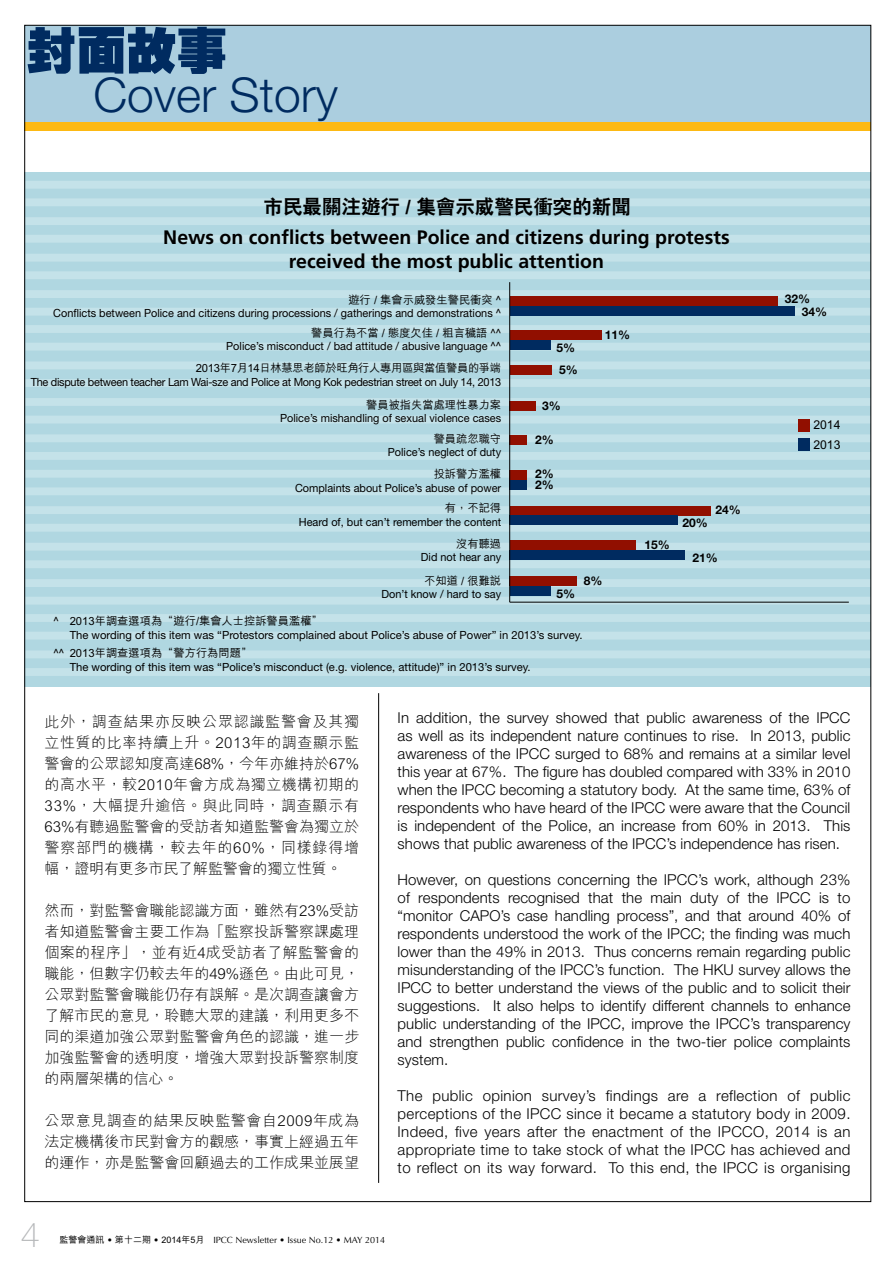
<style>
.page{position:relative;width:893px;height:1263px;background:#fff}
.page>*{position:absolute;margin:0;border:0;box-sizing:border-box;transform-origin:0 0}
.t1{font:800 50.25px "C Hei HK";color:#002b60}
.t2{font:300 48px "Helvetica Neue";color:#002b60}
.t3{font:100 34.5px "Helvetica Neue";color:#b6b8ba}
.t4{font:700 19.5px/30.5px "Frutiger";color:#000;text-align:center}
.t5{font:300 15px/18px "Helvetica Neue";letter-spacing:.005em;color:#000;text-align:justify}
.t6{font:300 15px/21px "M Hei HK";color:#000;text-align:justify}
.t7{font:700 12.15px/19.8px "M Hei HK";color:#000}
.t8{font:700 12px/10.2px "Helvetica Neue";color:#000}
.t9{font:11.25px/13.5px "Helvetica Neue";color:#000;text-align:right}
.t10{font:11.25px/13.5px "Helvetica Neue";letter-spacing:-.025em;color:#000;text-align:right}
.t11{font:9px "Optima";color:#000}
.s1{font-family:"C Hei 2 HK";font-weight:800}
.s2{font-family:"M Hei HK";font-weight:500}
</style>
<div class="page">
<div style="left:25px;top:172px;width:846px;height:515px;background:#b0d7e1"></div>
<div style="left:25px;top:181px;width:846px;height:8px;background:#c4e2e9"></div>
<div style="left:25px;top:470px;width:846px;height:8px;background:#c4e2e9"></div>
<div style="left:25px;top:325px;width:846px;height:8px;background:#c4e2e9"></div>
<div style="left:25px;top:614px;width:846px;height:8px;background:#c4e2e9"></div>
<div style="left:25px;top:254px;width:846px;height:8px;background:#c4e2e9"></div>
<div style="left:25px;top:543px;width:846px;height:8px;background:#c4e2e9"></div>
<div style="left:25px;top:398px;width:846px;height:8px;background:#c4e2e9"></div>
<div style="left:25px;top:217px;width:846px;height:8px;background:#c4e2e9"></div>
<div style="left:25px;top:506px;width:846px;height:8px;background:#c4e2e9"></div>
<div style="left:25px;top:361px;width:846px;height:8px;background:#c4e2e9"></div>
<div style="left:25px;top:650px;width:846px;height:8px;background:#c4e2e9"></div>
<div style="left:25px;top:290px;width:846px;height:8px;background:#c4e2e9"></div>
<div style="left:25px;top:579px;width:846px;height:8px;background:#c4e2e9"></div>
<div style="left:25px;top:434px;width:846px;height:8px;background:#c4e2e9"></div>
<div style="left:25px;top:198px;width:846px;height:8px;background:#c4e2e9"></div>
<div style="left:25px;top:487px;width:846px;height:8px;background:#c4e2e9"></div>
<div style="left:25px;top:343px;width:846px;height:8px;background:#c4e2e9"></div>
<div style="left:25px;top:632px;width:846px;height:7px;background:#c4e2e9"></div>
<div style="left:25px;top:271px;width:846px;height:8px;background:#c4e2e9"></div>
<div style="left:25px;top:560px;width:846px;height:8px;background:#c4e2e9"></div>
<div style="left:25px;top:416px;width:846px;height:7px;background:#c4e2e9"></div>
<div style="left:25px;top:235px;width:846px;height:8px;background:#c4e2e9"></div>
<div style="left:25px;top:524px;width:846px;height:8px;background:#c4e2e9"></div>
<div style="left:25px;top:379px;width:846px;height:8px;background:#c4e2e9"></div>
<div style="left:25px;top:668px;width:846px;height:8px;background:#c4e2e9"></div>
<div style="left:25px;top:308px;width:846px;height:8px;background:#c4e2e9"></div>
<div style="left:25px;top:597px;width:846px;height:8px;background:#c4e2e9"></div>
<div style="left:25px;top:452px;width:846px;height:8px;background:#c4e2e9"></div>
<div style="left:510px;top:296px;width:268px;height:10px;background:#910f00"></div>
<div style="left:510px;top:330px;width:92px;height:10px;background:#910f00"></div>
<div style="left:510px;top:576px;width:67px;height:10px;background:#910f00"></div>
<div style="left:510px;top:540px;width:126px;height:10px;background:#910f00"></div>
<div style="left:510px;top:506px;width:200px;height:9px;background:#910f00"></div>
<div style="left:510px;top:365px;width:41px;height:10px;background:#910f00"></div>
<div style="left:510px;top:401px;width:26px;height:10px;background:#910f00"></div>
<div style="left:510px;top:435px;width:17px;height:10px;background:#910f00"></div>
<div style="left:510px;top:470px;width:17px;height:10px;background:#910f00"></div>
<div style="left:510px;top:480px;width:17px;height:10px;background:#002b60"></div>
<div style="left:510px;top:306px;width:285px;height:9px;background:#002b60"></div>
<div style="left:510px;top:340px;width:40px;height:10px;background:#002b60"></div>
<div style="left:510px;top:586px;width:40px;height:10px;background:#002b60"></div>
<div style="left:510px;top:550px;width:175px;height:10px;background:#002b60"></div>
<div style="left:510px;top:515px;width:168px;height:10px;background:#002b60"></div>
<hr style="left:509px;top:282px;width:1px;height:320px;background:#000">
<hr style="left:510px;top:602px;width:339px;height:1px;background:#000">
<div style="left:798px;top:438px;width:12px;height:12px;background:#002b60"></div>
<div style="left:798px;top:419px;width:12px;height:12px;background:#910f00"></div>
<div style="left:25px;top:25px;width:846px;height:105px;background:#abcedf"></div>
<div style="left:25px;top:122px;width:846px;height:9px;background:#fdb913"></div>
<hr style="left:378px;top:693px;width:1px;height:490px;background:#000">
<h1 class="t1" style="left:26px;top:17px;width:202px">封面故事</h1>
<h2 class="t2" style="left:93px;top:65px;width:246px">Cover Story</h2>
<p class="t4" style="left:163px;top:192px;width:568px"><span class="s1">市民最關注遊行 / 集會示威警民衝突的新聞<br></span>News on conflicts between Police and citizens during protests</p>
<p class="t4" style="left:289px;top:246px;width:316px">received the most public attention</p>
<p class="t9" style="left:53px;top:293px;width:449px"><span class="s2">遊行 / 集會示威發生警民衝突 ^<br></span>Conflicts between Police and citizens during processions / gatherings and demonstrations <span class="s2">^</span></p>
<p class="t9" style="left:226px;top:326px;width:276px"><span class="s2">警員行為不當 / 態度欠佳 / 粗言穢語 ^^<br></span>Police’s misconduct / bad attitude / abusive language <span class="s2">^^</span></p>
<p class="t10" style="left:31px;top:362px;width:472px"><span class="s2">2013年7月14日林慧思老師於旺角行人專用區與當值警員的爭端<br></span>The dispute between teacher Lam Wai-sze and Police at Mong Kok pedestrian street on July 14, 2013</p>
<p class="t9" style="left:280px;top:398px;width:223px"><span class="s2">警員被指失當處理性暴力案<br></span>Police’s mishandling of sexual violence cases</p>
<p class="t9" style="left:388px;top:432px;width:115px"><span class="s2">警員疏忽職守<br></span>Police’s neglect of duty</p>
<p class="t9" style="left:295px;top:467px;width:208px"><span class="s2">投訴警方濫權<br></span>Complaints about Police’s abuse of power</p>
<p class="t9" style="left:299px;top:501px;width:204px"><span class="s2">有，不記得<br></span>Heard of, but can’t remember the content</p>
<p class="t9" style="left:421px;top:537px;width:82px"><span class="s2">沒有聽過<br></span>Did not hear any</p>
<p class="t9" style="left:381px;top:574px;width:121px"><span class="s2">不知道 / 很難說<br></span>Don’t know / hard to say</p>
<p class="t8" style="left:556px;top:342px;width:20px">5%</p>
<p class="t8" style="left:559px;top:364px;width:20px">5%</p>
<p class="t8" style="left:542px;top:400px;width:20px">3%</p>
<p class="t8" style="left:535px;top:434px;width:20px">2%</p>
<p class="t8" style="left:535px;top:469px;width:20px">2%<br>2%</p>
<p class="t8" style="left:605px;top:329px;width:27px">11%</p>
<p class="t8" style="left:556px;top:588px;width:20px">5%</p>
<p class="t8" style="left:584px;top:575px;width:20px">8%</p>
<p class="t9" style="left:70px;top:614px;width:514px;text-align:left;text-indent:-16px"><span class="s2">^ 2013年調查選項為“遊行/集會人士控訴警員濫權”<br></span>The wording of this item was “Protestors complained about Police’s abuse of Power” in 2013’s survey.</p>
<p class="t9" style="left:70px;top:646px;width:462px;text-align:left;text-indent:-16px"><span class="s2">^^ 2013年調查選項為“警方行為問題”<br></span>The wording of this item was “Police’s misconduct (e.g. violence, attitude)” in 2013’s survey.</p>
<p class="t8" style="left:644px;top:539px;width:27px">15%</p>
<p class="t8" style="left:682px;top:518px;width:27px">20%</p>
<p class="t8" style="left:715px;top:504px;width:27px">24%</p>
<p class="t8" style="left:693px;top:552px;width:27px">21%</p>
<p class="t8" style="left:785px;top:294px;width:27px">32%</p>
<p class="t8" style="left:802px;top:306px;width:27px">34%</p>
<p class="t7" style="left:813px;top:414px;width:29px">2014<br>2013</p>
<p class="t6" style="left:45px;top:710px;width:316px">此外，調查結果亦反映公眾認識監警會及其獨立性質的比率持續上升。2013年的調查顯示監警會的公眾認知度高達68%，今年亦維持於67%的高水平，較2010年會方成為獨立機構初期的33%，大幅提升逾倍。與此同時，調查顯示有63%有聽過監警會的受訪者知道監警會為獨立於警察部門的機構，較去年的60%，同樣錄得增幅，證明有更多市民了解監警會的獨立性質。</p>
<p class="t6" style="left:45px;top:899px;width:316px">然而，對監警會職能認識方面，雖然有23%受訪者知道監警會主要工作為「監察投訴警察課處理個案的程序」，並有近4成受訪者了解監警會的職能，但數字仍較去年的49%遜色。由此可見，公眾對監警會職能仍存有誤解。是次調查讓會方了解市民的意見，聆聽大眾的建議，利用更多不同的渠道加強公眾對監警會角色的認識，進一步加強監警會的透明度，增強大眾對投訴警察制度的兩層架構的信心。</p>
<p class="t6" style="left:45px;top:1109px;width:316px">公眾意見調查的結果反映監警會自2009年成為法定機構後市民對會方的觀感，事實上經過五年的運作，亦是監警會回顧過去的工作成果並展望</p>
<p class="t5" style="left:398px;top:708px;width:454px">In addition, the survey showed that public awareness of the IPCC as well as its independent nature continues to rise. In 2013, public awareness of the IPCC surged to 68% and remains at a similar level this year at 67%. The figure has doubled compared with 33% in 2010 when the IPCC becoming a statutory body. At the same time, 63% of respondents who have heard of the IPCC were aware that the Council is independent of the Police, an increase from 60% in 2013. This shows that public awareness of the IPCC’s independence has risen.</p>
<p class="t5" style="left:398px;top:870px;width:454px">However, on questions concerning the IPCC’s work, although 23% of respondents recognised that the main duty of the IPCC is to “monitor CAPO’s case handling process”, and that around 40% of respondents understood the work of the IPCC; the finding was much lower than the 49% in 2013. Thus concerns remain regarding public misunderstanding of the IPCC’s function. The HKU survey allows the IPCC to better understand the views of the public and to solicit their suggestions. It also helps to identify different channels to enhance public understanding of the IPCC, improve the IPCC’s transparency and strengthen public confidence in the two-tier police complaints system.</p>
<p class="t5" style="left:398px;top:1086px;width:454px">The public opinion survey’s findings are a reflection of public perceptions of the IPCC since it became a statutory body in 2009.<br>Indeed, five years after the enactment of the IPCCO, 2014 is an appropriate time to take stock of what the IPCC has achieved and to reflect on its way forward. To this end, the IPCC is organising</p>
<p class="t3" style="left:21px;top:1215px;width:21px">4</p>
<p class="t11" style="left:60px;top:1234px;width:327px"><span class="s2">監警會通訊</span> • <span class="s2">第十二期</span> • <span class="s2">2014年5月</span> IPCC Newsletter • Issue No.12 • MAY 2014</p>
</div>
